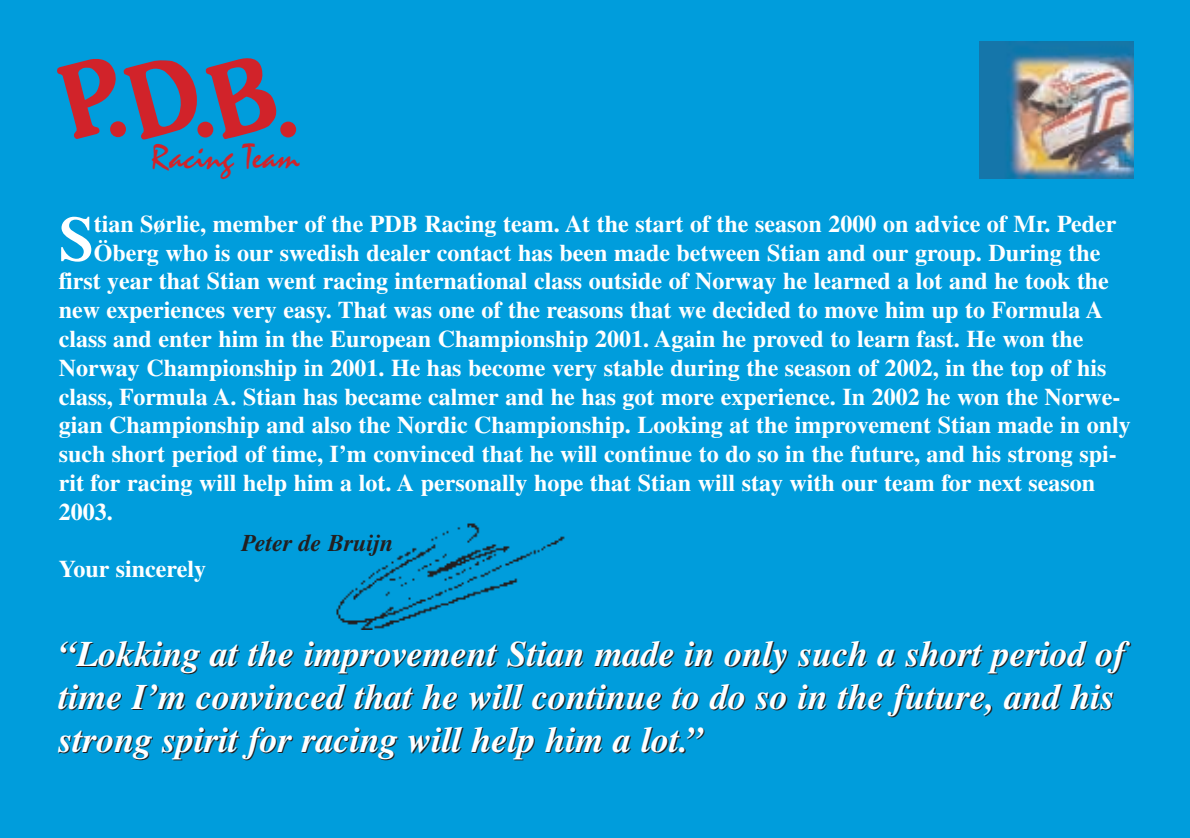
<style>
.page{position:relative;width:1190px;height:838px;background:#009ddc}
.page>*{position:absolute;margin:0;border:0;box-sizing:border-box;transform-origin:0 0}
.t1{font:600 63px "Times";color:#fff}
.t2{font:italic 700 36px/43.2px "Times";color:#fff}
.t3{font:34.4px "Mistral";color:#d1232a}
.t4{font:700 24px "Times";color:#fff}
.t5{font:italic 700 24px "Times";color:#231f20}
</style>
<div class="page">
<svg style="left:57px;top:59px;width:140px;height:81px"></svg>
<svg style="left:206px;top:58px;width:75px;height:81px"></svg>
<div style="left:197px;top:122px;width:16px;height:16px;background:#d1232a;border-radius:50%"></div>
<div style="left:280px;top:122px;width:16px;height:15px;background:#d1232a;border-radius:50%"></div>
<img style="left:979px;top:41px;width:155px;height:137px">
<img style="left:336px;top:523px;width:229px;height:106px">
<h3 class="t3" style="left:151px;top:143px;width:150px">Racing Team</h3>
<h1 class="t1" style="left:59px;top:215px;width:37px">S</h1>
<p class="t4" style="left:94px;top:215px;width:1024px">tian Sørlie, member of the PDB Racing team. At the start of the season 2000 on advice of Mr. Peder</p>
<p class="t4" style="left:94px;top:244px;width:1008px">Öberg who is our swedish dealer contact has been made between Stian and our group. During the</p>
<p class="t4" style="left:59px;top:273px;width:1052px">first year that Stian went racing international class outside of Norway he learned a lot and he took the</p>
<p class="t4" style="left:59px;top:302px;width:1046px">new experiences very easy. That was one of the reasons that we decided to move him up to Formula A</p>
<p class="t4" style="left:59px;top:331px;width:1026px">class and enter him in the European Championship 2001. Again he proved to learn fast. He won the</p>
<p class="t4" style="left:59px;top:359px;width:1049px">Norway Championship in 2001. He has become very stable during the season of 2002, in the top of his</p>
<p class="t4" style="left:59px;top:388px;width:1063px">class, Formula A. Stian has became calmer and he has got more experience. In 2002 he won the Norwe-</p>
<p class="t4" style="left:59px;top:417px;width:1074px">gian Championship and also the Nordic Championship. Looking at the improvement Stian made in only</p>
<p class="t4" style="left:59px;top:446px;width:1059px">such short period of time, I’m convinced that he will continue to do so in the future, and his strong spi-</p>
<p class="t4" style="left:59px;top:475px;width:1038px">rit for racing will help him a lot. A personally hope that Stian will stay with our team for next season</p>
<p class="t4" style="left:59px;top:503px;width:55px">2003.</p>
<p class="t4" style="left:59px;top:561px;width:149px">Your sincerely</p>
<p class="t5" style="left:242px;top:534px;width:153px">Peter de Bruijn</p>
<h2 class="t2" style="left:59px;top:635px;width:1069px">“Lokking at the improvement Stian made in only such a short period of time I’m convinced that he will continue to do so in the future, and his strong spirit for racing will help him a lot.”</h2>
</div>
